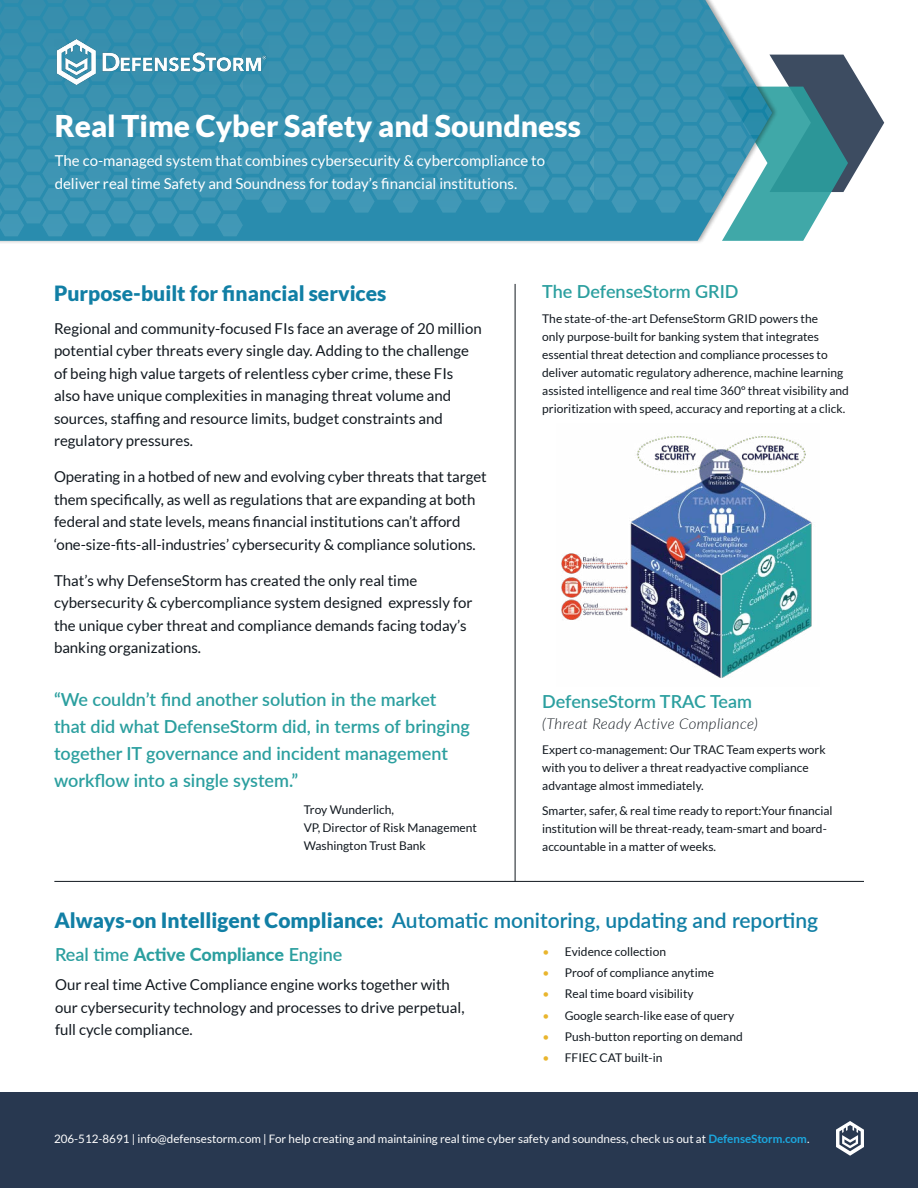
<style>
.page{position:relative;width:918px;height:1188px;background:#fff}
.page>*{position:absolute;margin:0;border:0;box-sizing:border-box;transform-origin:0 0}
.t1{font:900 30px "Lato";color:#fff}
.t2{font:600 21px "Lato";color:#117fa5}
.t3{font:900 21px "Lato";color:#117fa5}
.t4{font:600 18px/27px "Lato";color:#2b9f9f}
.t5{font:800 18px "Lato";color:#2b9f9f}
.t6{font:15px/22.5px "Lato";color:#11181f}
.t7{font:15px/22.5px "Lato";color:#fff}
.t8{font:italic 300 15px "Lato";letter-spacing:.025em;color:#11181f}
.t9{font:12px/18px "Lato";color:#11181f}
.t10{font:11.7px "Lato";color:#fff}
.s1{font-weight:900}
.s2{font-weight:600}
.s3{color:#e9b52d}
.s4{font-weight:700;color:#1ba8df}
</style>
<div class="page">
<svg style="left:0;top:0;width:884px;height:241px;background:#4899b4"></svg>
<div style="left:0;top:1092px;width:918px;height:96px;background:#283850"></div>
<svg style="left:836px;top:1121px;width:28px;height:35px"></svg>
<img style="left:54px;top:39px;width:215px;height:45px">
<hr style="left:54px;top:881px;width:810px;height:1px;background:#11181f">
<img style="left:561px;top:436px;width:251px;height:242px">
<hr style="left:515px;top:284px;width:1px;height:598px;background:#11181f">
<h1 class="t1" style="left:55px;top:109px;width:528px">Real Time Cyber Safety and Soundness</h1>
<p class="t7" style="left:55px;top:149px;width:492px">The co-managed system that combines cybersecurity &amp; cybercompliance to deliver real time Safety and Soundness for today’s financial institutions.</p>
<h2 class="t3" style="left:54px;top:281px;width:334px">Purpose-built for financial services</h2>
<p class="t6" style="left:54px;top:317px;width:429px">Regional and community-focused FIs face an average of 20 million potential cyber threats every single day. Adding to the challenge of being high value targets of relentless cyber crime, these FIs also have unique complexities in managing threat volume and sources, staffing and resource limits, budget constraints and regulatory pressures.</p>
<p class="t6" style="left:54px;top:465px;width:434px">Operating in a hotbed of new and evolving cyber threats that target them specifically, as well as regulations that are expanding at both federal and state levels, means financial institutions can’t afford ‘one-size-fits-all-industries’ cybersecurity &amp; compliance solutions.</p>
<p class="t6" style="left:54px;top:569px;width:420px">That’s why DefenseStorm has created the only real time cybersecurity &amp; cybercompliance system designed expressly for the unique cyber threat and compliance demands facing today’s banking organizations.</p>
<p class="t4" style="left:54px;top:685px;width:417px">“We couldn’t find another solution in the market that did what DefenseStorm did, in terms of bringing together IT governance and incident management workflow into a single system.”</p>
<p class="t9" style="left:304px;top:801px;width:175px">Troy Wunderlich,<br>VP, Director of Risk Management<br>Washington Trust Bank</p>
<p class="t4" style="left:542px;top:277px;width:198px">The DefenseStorm GRID</p>
<p class="t9" style="left:542px;top:309px;width:308px">The state-of-the-art DefenseStorm GRID powers the<br>only purpose-built for banking system that integrates essential threat detection and compliance processes to deliver automatic regulatory adherence, machine learning assisted intelligence and real time 360º threat visibility and prioritization with speed, accuracy and reporting at a click.</p>
<p class="t4" style="left:542px;top:688px;width:211px">DefenseStorm TRAC Team</p>
<p class="t8" style="left:542px;top:714px;width:217px">(Threat Ready Active Compliance)</p>
<p class="t9" style="left:542px;top:741px;width:285px">Expert co-management: Our TRAC Team experts work with you to deliver a threat readyactive compliance advantage almost immediately.</p>
<p class="t9" style="left:542px;top:801px;width:292px">Smarter, safer, &amp; real time ready to report:Your financial institution will be threat-ready, team-smart and board&shy;accountable in a matter of weeks.</p>
<h2 class="t2" style="left:54px;top:905px;width:765px"><span class="s1">Always-on Intelligent Compliance:</span> Automatic monitoring, updating and reporting</h2>
<p class="t5" style="left:55px;top:941px;width:289px"><span class="s2">Real time</span> Active Compliance <span class="s2">Engine</span></p>
<p class="t6" style="left:55px;top:974px;width:411px">Our real time Active Compliance engine works together with our cybersecurity technology and processes to drive perpetual, full cycle compliance.</p>
<p class="t9" style="left:542px;top:943px;width:125px"><span class="s3">•</span> Evidence collection</p>
<p class="t9" style="left:542px;top:964px;width:173px"><span class="s3">•</span> Proof of compliance anytime</p>
<p class="t9" style="left:542px;top:985px;width:153px"><span class="s3">•</span> Real time board visibility</p>
<p class="t9" style="left:542px;top:1006px;width:193px"><span class="s3">•</span> Google search-like ease of query</p>
<p class="t9" style="left:542px;top:1027px;width:202px"><span class="s3">•</span> Push-button reporting on demand</p>
<p class="t9" style="left:542px;top:1049px;width:122px"><span class="s3">•</span> FFIEC CAT built-in</p>
<p class="t10" style="left:54px;top:1132px;width:757px">206-512-8691 | info@defensestorm.com | For help creating and maintaining real time cyber safety and soundness, check us out at <span class="s4">DefenseStorm.com</span>.</p>
</div>
